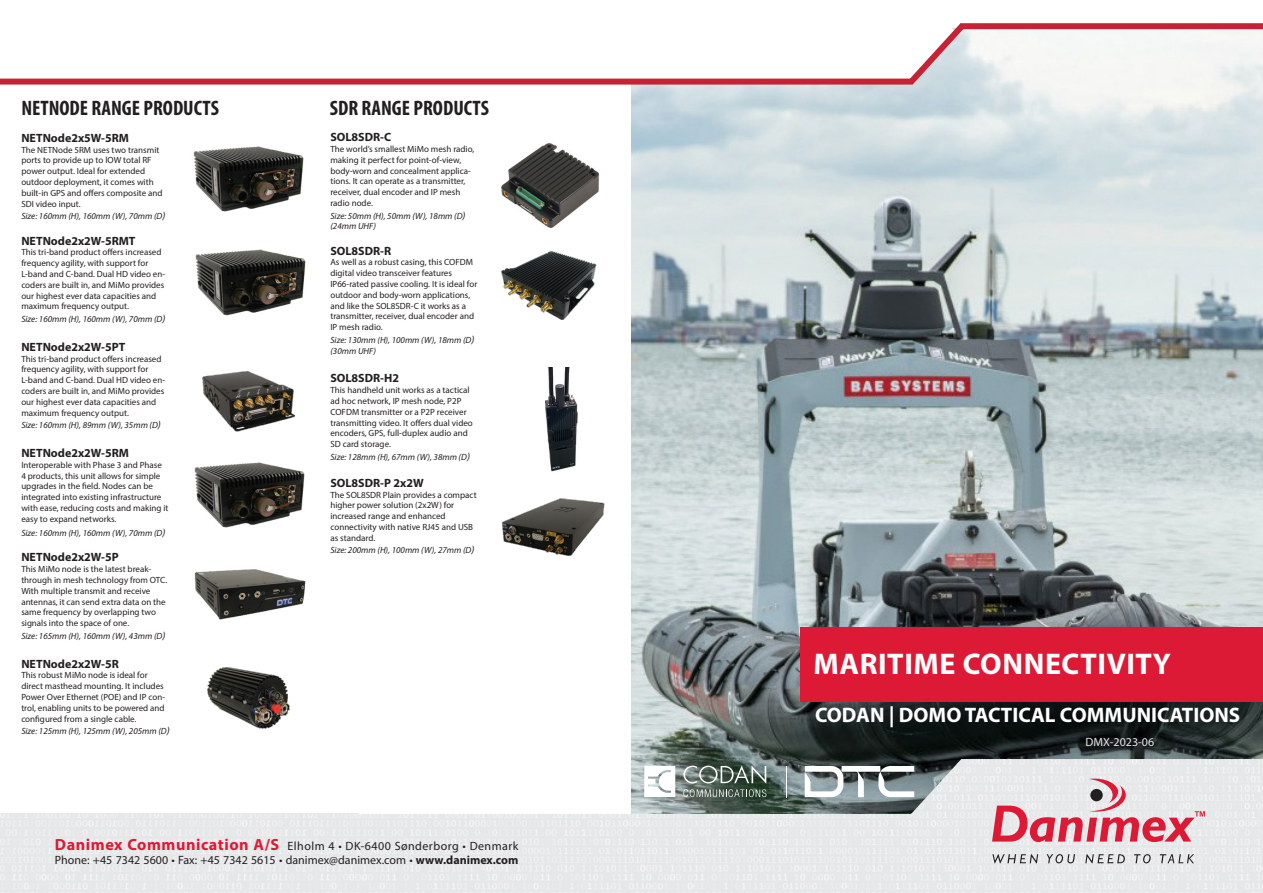
<style>
.page{position:relative;width:1263px;height:893px;background:#fff}
.page>*{position:absolute;margin:0;border:0;box-sizing:border-box;transform-origin:0 0}
.t1{font:700 30px "Myriad Pro";letter-spacing:.02em;color:#fff}
.t2{font:700 condensed 21px "Myriad Pro";color:#231f20}
.t3{font:700 21px "Myriad Pro";color:#fff}
.t4{font:700 12px "Myriad Pro";color:#231f20}
.t5{font:12px "Myriad Pro";color:#231f20}
.t6{font:12px "Myriad Pro";letter-spacing:.04em;color:#231f20}
.t7{font:12px "Myriad Pro";color:#e6e7e9}
.t8{font:9px/10.8px "Myriad Pro";color:#231f20}
.t9{font:italic 9px "Myriad Pro";color:#231f20}
.s1{font-size:10.5px}
.s2{font-weight:700;font-size:16.2px;color:#dc1a36}
.s3{font-weight:700}
</style>
<div class="page">
<img style="left:631px;top:29px;width:632px;height:730px">
<div style="left:801px;top:627px;width:462px;height:75px;background:#dc1a36"></div>
<div style="left:568px;top:0;width:344px;height:81px;background:#fff"></div>
<svg style="left:357px;top:759px;width:906px;height:134px;fill:#e7e8e9"></svg>
<svg style="left:992px;top:854px;width:46px;height:9px"></svg>
<svg style="left:1047px;top:854px;width:28px;height:9px"></svg>
<svg style="left:1085px;top:854px;width:40px;height:9px"></svg>
<svg style="left:1134px;top:854px;width:17px;height:9px"></svg>
<svg style="left:1160px;top:854px;width:34px;height:9px"></svg>
<svg style="left:992px;top:777px;width:213px;height:65px"></svg>
<svg style="left:0;top:813px;width:357px;height:80px;fill:#e6e7e9"></svg>
<div style="left:0;top:79px;width:913px;height:6px;background:#c72134"></div>
<svg style="left:879px;top:24px;width:92px;height:67px"></svg>
<div style="left:960px;top:23px;width:303px;height:6px;background:#c72134"></div>
<img style="left:193px;top:146px;width:111px;height:66px">
<img style="left:195px;top:249px;width:111px;height:67px">
<img style="left:546px;top:368px;width:32px;height:104px">
<img style="left:501px;top:143px;width:99px;height:85px">
<img style="left:194px;top:462px;width:111px;height:66px">
<img style="left:207px;top:667px;width:83px;height:62px">
<img style="left:202px;top:370px;width:94px;height:62px">
<img style="left:194px;top:569px;width:112px;height:51px">
<img style="left:501px;top:251px;width:96px;height:69px">
<img style="left:502px;top:498px;width:103px;height:58px">
<p class="t2" style="left:21px;top:95px;width:199px">NETNODE RANGE PRODUCTS</p>
<p class="t2" style="left:330px;top:95px;width:161px">SDR RANGE PRODUCTS</p>
<p class="t4" style="left:330px;top:129px;width:62px">SOL8SDR-C</p>
<p class="t8" style="left:330px;top:143px;width:145px">The world’s smallest MiMo mesh radio, making it perfect for point-of-view, body-worn and concealment applica&shy;tions. It can operate as a transmitter, receiver, dual encoder and IP mesh radio node.</p>
<p class="t9" style="left:330px;top:210px;width:137px">Size: 50mm (H), 50mm (W), 18mm (D<span class="s1">)</span></p>
<p class="t9" style="left:330px;top:221px;width:47px">(24mm UHF)</p>
<p class="t4" style="left:330px;top:243px;width:62px">SOL8SDR-R</p>
<p class="t8" style="left:330px;top:257px;width:148px">As well as a robust casing, this COFDM digital video transceiver features IP66-rated passive cooling. It is ideal for outdoor and body-worn applications, and like the SOL8SDR-C it works as a transmitter, receiver, dual encoder and IP mesh radio.</p>
<p class="t9" style="left:330px;top:334px;width:146px">Size: 130mm (H), 100mm (W), 18mm (D<span class="s1">)</span></p>
<p class="t9" style="left:330px;top:345px;width:47px">(30mm UHF)</p>
<p class="t4" style="left:330px;top:370px;width:70px">SOL8SDR-H2</p>
<p class="t8" style="left:330px;top:385px;width:144px">This handheld unit works as a tactical ad hoc network, IP mesh node, P2P COFDM transmitter or a P2P receiver transmitting video. It offers dual video encoders, GPS, full-duplex audio and SD card storage.</p>
<p class="t9" style="left:330px;top:451px;width:141px">Size: 128mm (H), 67mm (W), 38mm (D<span class="s1">)</span></p>
<p class="t4" style="left:330px;top:475px;width:95px">SOL8SDR-P 2x2W</p>
<p class="t8" style="left:330px;top:489px;width:148px">The SOL8SDR Plain provides a compact higher power solution (2x2W) for increased range and enhanced connectivity with native RJ45 and USB as standard.</p>
<p class="t9" style="left:330px;top:545px;width:146px">Size: 200mm (H), 100mm (W), 27mm (D<span class="s1">)</span></p>
<p class="t4" style="left:21px;top:130px;width:109px">NETNode2x5W-5RM</p>
<p class="t8" style="left:21px;top:144px;width:143px">The NETNode 5RM uses two transmit ports to provide up to lOW total RF power output. Ideal for extended outdoor deployment, it comes with built-in GPS and offers composite and<br>SDI video input.</p>
<p class="t9" style="left:21px;top:211px;width:146px">Size: 160mm (H), 160mm (W), 70mm (D<span class="s1">)</span></p>
<p class="t4" style="left:21px;top:233px;width:116px">NETNode2x2W-5RMT</p>
<p class="t8" style="left:21px;top:247px;width:145px">This tri-band product offers increased frequency agility, with support for L-band and C-band. Dual HD video en&shy;coders are built in, and MiMo provides our highest ever data capacities and maximum frequency output.</p>
<p class="t9" style="left:21px;top:313px;width:146px">Size: 160mm (H), 160mm (W), 70mm (D<span class="s1">)</span></p>
<p class="t4" style="left:21px;top:339px;width:105px">NETNode2x2W-5PT</p>
<p class="t8" style="left:21px;top:353px;width:145px">This tri-band product offers increased frequency agility, with support for L-band and C-band. Dual HD video en&shy;coders are built in, and MiMo provides our highest ever data capacities and maximum frequency output.</p>
<p class="t9" style="left:21px;top:419px;width:141px">Size: 160mm (H), 89mm (W), 35mm (D<span class="s1">)</span></p>
<p class="t4" style="left:21px;top:445px;width:109px">NETNode2x2W-5RM</p>
<p class="t8" style="left:21px;top:459px;width:149px">Interoperable with Phase 3 and Phase 4 products, this unit allows for simple upgrades in the field. Nodes can be integrated into existing infrastructure with ease, reducing costs and making it easy to expand networks.</p>
<p class="t9" style="left:21px;top:527px;width:146px">Size: 160mm (H), 160mm (W), 70mm (D<span class="s1">)</span></p>
<p class="t4" style="left:21px;top:549px;width:99px">NETNode2x2W-5P</p>
<p class="t8" style="left:21px;top:564px;width:147px">This MiMo node is the latest break&shy;through in mesh technology from OTC.<br>With multiple transmit and receive antennas, it can send extra data on the same frequency by overlapping two signals into the space of one.</p>
<p class="t9" style="left:21px;top:630px;width:146px">Size: 165mm (H), 160mm (W), 43mm (D<span class="s1">)</span></p>
<p class="t4" style="left:21px;top:656px;width:99px">NETNode2x2W-5R</p>
<p class="t8" style="left:21px;top:670px;width:145px">This robust MiMo node is ideal for direct masthead mounting. It includes Power Over Ethernet (POE) and IP con&shy;trol, enabling units to be powered and configured from a single cable.</p>
<p class="t9" style="left:21px;top:725px;width:150px">Size: 125mm (H), 125mm (W), 205mm (D<span class="s1">)</span></p>
<p class="t6" style="left:55px;top:838px;width:465px"><span class="s2">Danimex Communication A/S</span> Elholm 4 • DK-6400 Sønderborg • Denmark</p>
<p class="t5" style="left:55px;top:853px;width:465px">Phone: +45 7342 5600 • Fax: +45 7342 5615 • danimex@danimex.com • <span class="s3">www.danimex.com</span></p>
<p class="t1" style="left:813px;top:644px;width:359px">MARITIME CONNECTIVITY</p>
<p class="t3" style="left:815px;top:701px;width:427px">CODAN | DOMO TACTICAL COMMUNICATIONS</p>
<p class="t7" style="left:1086px;top:735px;width:70px">DMX-2023-06</p>
</div>
